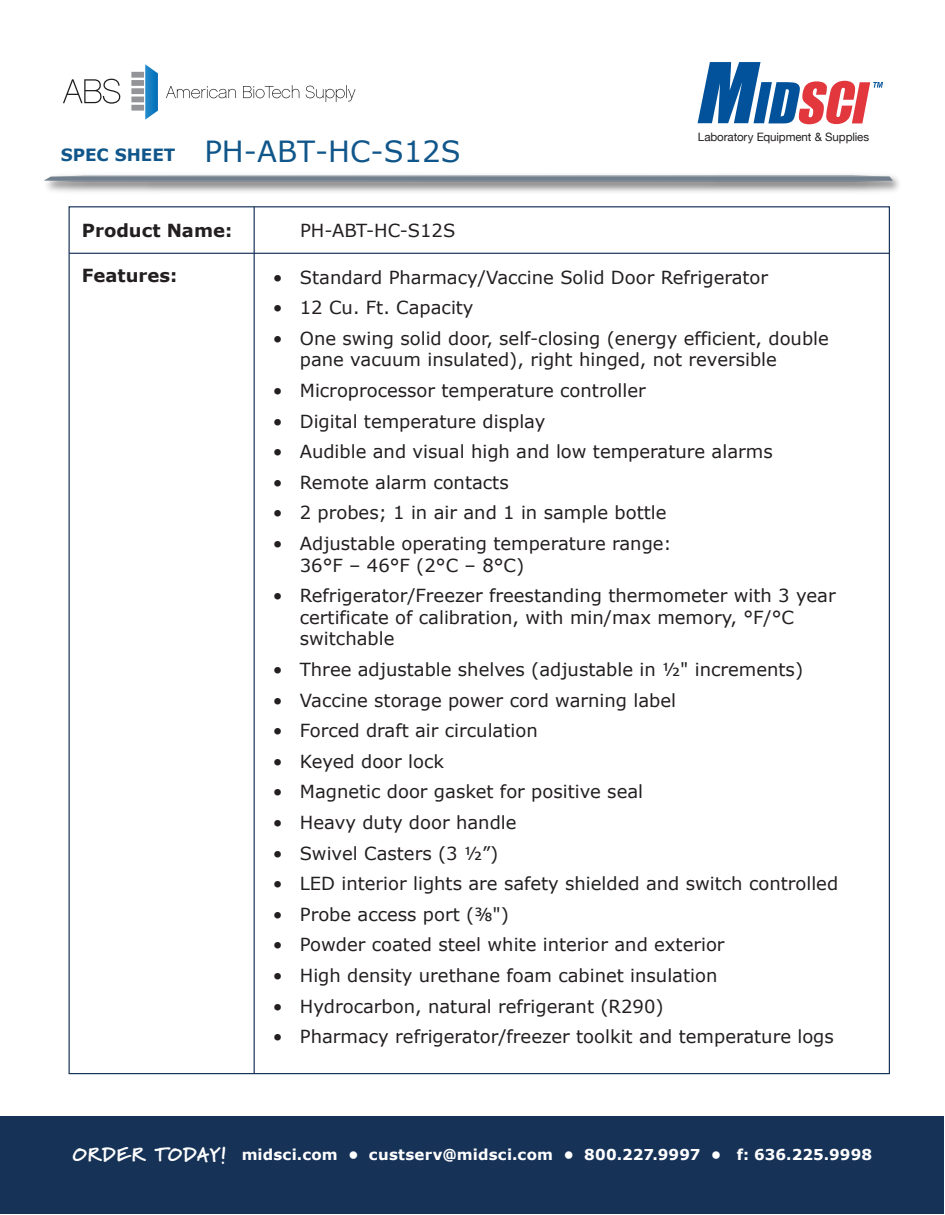
<style>
.page{position:relative;width:945px;height:1215px;background:#fff}
.page>*{position:absolute;margin:0;border:0;box-sizing:border-box;transform-origin:0 0}
.t1{font:29.1px "Verdana";color:#11568a}
.t2{font:18px/21.6px "Verdana";color:#231f20}
.t3{font:700 18px "Verdana";color:#231f20}
.t4{font:700 15px "Verdana";letter-spacing:.01em;color:#fff}
.t5{font:11.55px "Helvetica Neue";letter-spacing:-.01em;color:#231f20}
.s1{font-weight:700;font-size:16.95px}
.s2{font-family:"Marydale";font-weight:900;font-size:19.5px}
</style>
<div class="page">
<svg style="left:63px;top:79px;width:57px;height:25px"></svg>
<svg style="left:166px;top:86px;width:70px;height:12px"></svg>
<svg style="left:243px;top:85px;width:56px;height:13px"></svg>
<svg style="left:306px;top:85px;width:49px;height:17px"></svg>
<div style="left:131px;top:105px;width:13px;height:6px;background:#929497"></div>
<div style="left:131px;top:97px;width:13px;height:5px;background:#929497"></div>
<div style="left:131px;top:88px;width:13px;height:6px;background:#929497"></div>
<div style="left:131px;top:80px;width:13px;height:6px;background:#929497"></div>
<div style="left:131px;top:72px;width:13px;height:6px;background:#929497"></div>
<svg style="left:145px;top:64px;width:13px;height:56px"></svg>
<svg style="left:44px;top:175px;width:849px;height:7px"></svg>
<div style="left:0;top:1116px;width:944px;height:98px;background:#163257"></div>
<svg style="left:698px;top:62px;width:185px;height:62px"></svg>
<hr style="left:69px;top:253px;width:820px;height:1px;background:#163257">
<hr style="left:254px;top:207px;width:1px;height:867px;background:#163257">
<h1 class="t1" style="left:61px;top:133px;width:402px"><span class="s1">SPEC SHEET</span> PH-ABT-HC-S12S</h1>
<p class="t5" style="left:698px;top:128px;width:173px">Laboratory Equipment &amp; Supplies</p>
<p class="t3" style="left:82px;top:219px;width:152px">Product Name:</p>
<p class="t3" style="left:82px;top:263px;width:97px">Features:</p>
<p class="t2" style="left:300px;top:220px;width:157px">PH-ABT-HC-S12S</p>
<p class="t2" style="left:273px;top:267px;width:497px">• Standard Pharmacy/Vaccine Solid Door Refrigerator</p>
<p class="t2" style="left:273px;top:297px;width:202px">• 12 Cu. Ft. Capacity</p>
<p class="t2" style="left:300px;top:328px;width:531px;text-indent:-27px">• One swing solid door, self-closing (energy efficient, double pane vacuum insulated), right hinged, not reversible</p>
<p class="t2" style="left:273px;top:380px;width:375px">• Microprocessor temperature controller</p>
<p class="t2" style="left:273px;top:411px;width:274px">• Digital temperature display</p>
<p class="t2" style="left:273px;top:441px;width:501px">• Audible and visual high and low temperature alarms</p>
<p class="t2" style="left:273px;top:472px;width:237px">• Remote alarm contacts</p>
<p class="t2" style="left:273px;top:502px;width:395px">• 2 probes; 1 in air and 1 in sample bottle</p>
<p class="t2" style="left:300px;top:533px;width:373px;text-indent:-27px">• Adjustable operating temperature range:<br>36°F – 46°F (2°C – 8°C)</p>
<p class="t2" style="left:300px;top:585px;width:537px;text-indent:-27px">• Refrigerator/Freezer freestanding thermometer with 3 year certificate of calibration, with min/max memory, °F/°C switchable</p>
<p class="t2" style="left:273px;top:659px;width:532px">• Three adjustable shelves (adjustable in ½" increments)</p>
<p class="t2" style="left:273px;top:690px;width:405px">• Vaccine storage power cord warning label</p>
<p class="t2" style="left:273px;top:720px;width:266px">• Forced draft air circulation</p>
<p class="t2" style="left:273px;top:751px;width:173px">• Keyed door lock</p>
<p class="t2" style="left:273px;top:781px;width:372px">• Magnetic door gasket for positive seal</p>
<p class="t2" style="left:273px;top:812px;width:245px">• Heavy duty door handle</p>
<p class="t2" style="left:273px;top:843px;width:227px">• Swivel Casters (3 ½”)</p>
<p class="t2" style="left:273px;top:873px;width:567px">• LED interior lights are safety shielded and switch controlled</p>
<p class="t2" style="left:273px;top:904px;width:237px">• Probe access port (⅜")</p>
<p class="t2" style="left:273px;top:934px;width:453px">• Powder coated steel white interior and exterior</p>
<p class="t2" style="left:273px;top:965px;width:446px">• High density urethane foam cabinet insulation</p>
<p class="t2" style="left:273px;top:996px;width:392px">• Hydrocarbon, natural refrigerant (R290)</p>
<p class="t2" style="left:273px;top:1026px;width:563px">• Pharmacy refrigerator/freezer toolkit and temperature logs</p>
<p class="t4" style="left:73px;top:1145px;width:801px"><span class="s2">ORDER TODAY!</span> midsci.com • custserv@midsci.com • 800.227.9997 • f: 636.225.9998</p>
</div>
